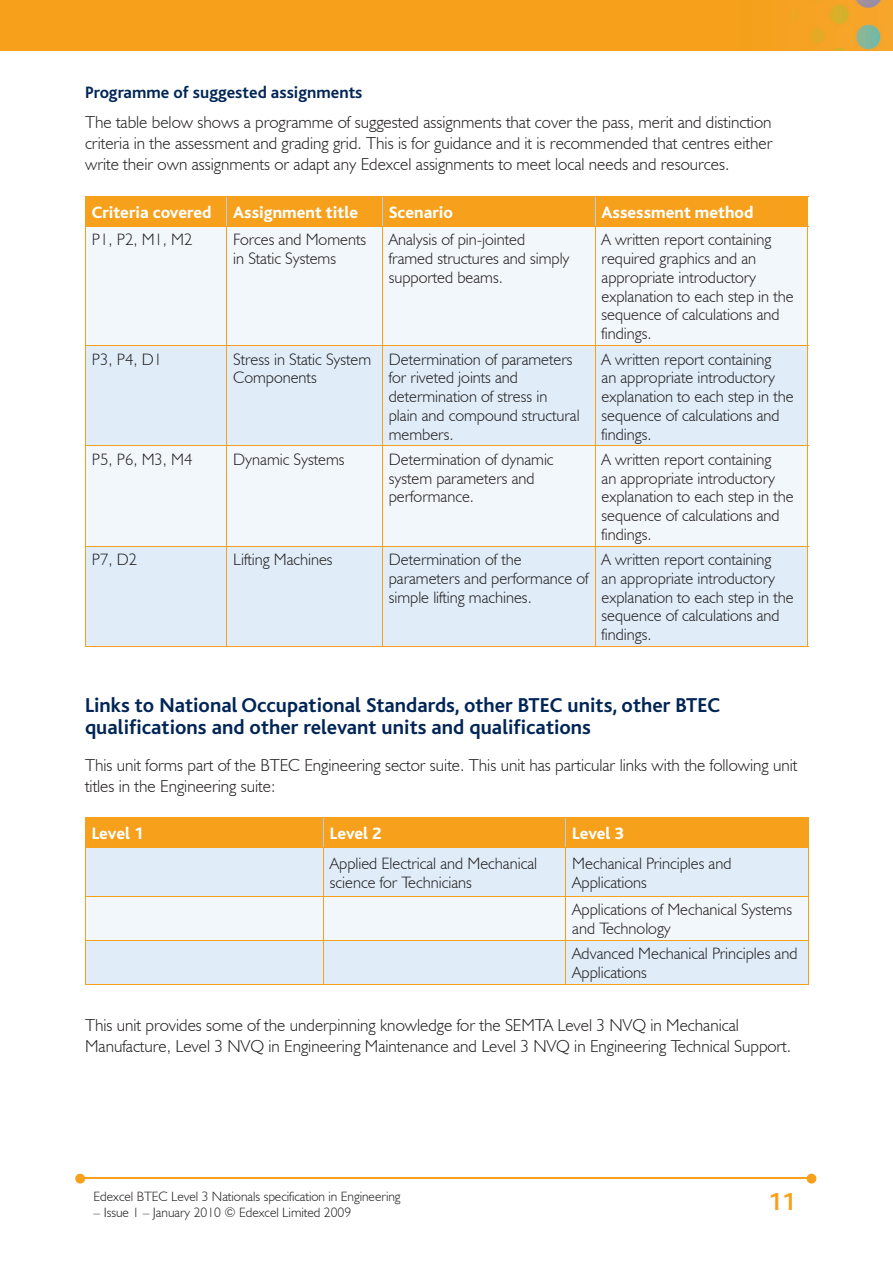
<style>
.page{position:relative;width:893px;height:1263px;background:#fff}
.page>*{position:absolute;margin:0;border:0;box-sizing:border-box;transform-origin:0 0}
.t1{font:700 25.5px "Bliss";color:#f6a01b}
.t2{font:700 21px/22.5px "Bliss";color:#002556}
.t3{font:300 17.25px/21px "Humanist 521 BT";color:#231f20}
.t4{font:800 17.25px "Bliss";color:#fff}
.t5{font:700 17.25px "Bliss";color:#002556}
.t6{font:300 16.5px/18.8px "Humanist 521 BT";color:#231f20}
.t7{font:300 13.5px "Humanist 521 BT";color:#231f20}
</style>
<div class="page">
<img style="left:0;top:0;width:893px;height:51px">
<hr style="left:82px;top:1178px;width:728px;height:1px;background:#f6a01b">
<svg style="left:807px;top:1174px;width:9px;height:9px"></svg>
<svg style="left:75px;top:1174px;width:10px;height:9px"></svg>
<div style="left:86px;top:227px;width:721px;height:118px;background:#f2f7fb"></div>
<svg style="left:86px;top:346px;width:721px;height:300px;fill:#e0edf8"></svg>
<div style="left:85px;top:197px;width:723px;height:29px;background:#f6a01b"></div>
<hr style="left:85px;top:196px;width:142px;height:1px;background:#f6a01b">
<hr style="left:227px;top:196px;width:155px;height:1px;background:#f6a01b">
<hr style="left:382px;top:196px;width:213px;height:1px;background:#f6a01b">
<hr style="left:595px;top:196px;width:213px;height:1px;background:#f6a01b">
<hr style="left:226px;top:227px;width:1px;height:118px;background:#f6a01b">
<hr style="left:382px;top:227px;width:1px;height:118px;background:#f6a01b">
<hr style="left:595px;top:227px;width:1px;height:118px;background:#f6a01b">
<hr style="left:85px;top:227px;width:1px;height:118px;background:#f6a01b">
<hr style="left:807px;top:227px;width:1px;height:118px;background:#f6a01b">
<hr style="left:85px;top:226px;width:142px;height:1px;background:#f6a01b">
<hr style="left:227px;top:226px;width:155px;height:1px;background:#f6a01b">
<hr style="left:382px;top:226px;width:213px;height:1px;background:#f6a01b">
<hr style="left:595px;top:226px;width:213px;height:1px;background:#f6a01b">
<hr style="left:226px;top:346px;width:1px;height:99px;background:#f6a01b">
<hr style="left:382px;top:346px;width:1px;height:99px;background:#f6a01b">
<hr style="left:595px;top:346px;width:1px;height:99px;background:#f6a01b">
<hr style="left:85px;top:346px;width:1px;height:99px;background:#f6a01b">
<hr style="left:807px;top:346px;width:1px;height:99px;background:#f6a01b">
<hr style="left:85px;top:345px;width:142px;height:1px;background:#f6a01b">
<hr style="left:227px;top:345px;width:155px;height:1px;background:#f6a01b">
<hr style="left:382px;top:345px;width:213px;height:1px;background:#f6a01b">
<hr style="left:595px;top:345px;width:213px;height:1px;background:#f6a01b">
<hr style="left:226px;top:446px;width:1px;height:100px;background:#f6a01b">
<hr style="left:382px;top:446px;width:1px;height:100px;background:#f6a01b">
<hr style="left:595px;top:446px;width:1px;height:100px;background:#f6a01b">
<hr style="left:85px;top:446px;width:1px;height:100px;background:#f6a01b">
<hr style="left:807px;top:446px;width:1px;height:100px;background:#f6a01b">
<hr style="left:85px;top:445px;width:142px;height:1px;background:#f6a01b">
<hr style="left:227px;top:445px;width:155px;height:1px;background:#f6a01b">
<hr style="left:382px;top:445px;width:213px;height:1px;background:#f6a01b">
<hr style="left:595px;top:445px;width:213px;height:1px;background:#f6a01b">
<hr style="left:226px;top:547px;width:1px;height:99px;background:#f6a01b">
<hr style="left:382px;top:547px;width:1px;height:99px;background:#f6a01b">
<hr style="left:595px;top:547px;width:1px;height:99px;background:#f6a01b">
<hr style="left:85px;top:646px;width:142px;height:1px;background:#f6a01b">
<hr style="left:227px;top:646px;width:155px;height:1px;background:#f6a01b">
<hr style="left:382px;top:646px;width:213px;height:1px;background:#f6a01b">
<hr style="left:595px;top:646px;width:213px;height:1px;background:#f6a01b">
<hr style="left:85px;top:547px;width:1px;height:99px;background:#f6a01b">
<hr style="left:807px;top:547px;width:1px;height:99px;background:#f6a01b">
<hr style="left:85px;top:546px;width:142px;height:1px;background:#f6a01b">
<hr style="left:227px;top:546px;width:155px;height:1px;background:#f6a01b">
<hr style="left:382px;top:546px;width:213px;height:1px;background:#f6a01b">
<hr style="left:595px;top:546px;width:213px;height:1px;background:#f6a01b">
<div style="left:86px;top:848px;width:722px;height:136px;background:#e0edf8"></div>
<div style="left:86px;top:897px;width:722px;height:43px;background:#f2f7fb"></div>
<div style="left:85px;top:818px;width:724px;height:29px;background:#f6a01b"></div>
<hr style="left:85px;top:817px;width:239px;height:1px;background:#f6a01b">
<hr style="left:324px;top:817px;width:242px;height:1px;background:#f6a01b">
<hr style="left:566px;top:817px;width:243px;height:1px;background:#f6a01b">
<hr style="left:85px;top:848px;width:1px;height:48px;background:#f6a01b">
<hr style="left:85px;top:847px;width:239px;height:1px;background:#f6a01b">
<hr style="left:323px;top:848px;width:1px;height:48px;background:#f6a01b">
<hr style="left:324px;top:847px;width:242px;height:1px;background:#f6a01b">
<hr style="left:566px;top:848px;width:1px;height:48px;background:#f6a01b">
<hr style="left:808px;top:848px;width:1px;height:48px;background:#f6a01b">
<hr style="left:566px;top:847px;width:243px;height:1px;background:#f6a01b">
<hr style="left:85px;top:896px;width:1px;height:44px;background:#f6a01b">
<hr style="left:85px;top:896px;width:239px;height:1px;background:#f6a01b">
<hr style="left:323px;top:896px;width:1px;height:44px;background:#f6a01b">
<hr style="left:324px;top:896px;width:242px;height:1px;background:#f6a01b">
<hr style="left:566px;top:896px;width:1px;height:44px;background:#f6a01b">
<hr style="left:808px;top:896px;width:1px;height:44px;background:#f6a01b">
<hr style="left:566px;top:896px;width:243px;height:1px;background:#f6a01b">
<hr style="left:85px;top:984px;width:239px;height:1px;background:#f6a01b">
<hr style="left:85px;top:940px;width:1px;height:44px;background:#f6a01b">
<hr style="left:85px;top:940px;width:239px;height:1px;background:#f6a01b">
<hr style="left:324px;top:984px;width:242px;height:1px;background:#f6a01b">
<hr style="left:323px;top:940px;width:1px;height:44px;background:#f6a01b">
<hr style="left:324px;top:940px;width:242px;height:1px;background:#f6a01b">
<hr style="left:566px;top:984px;width:243px;height:1px;background:#f6a01b">
<hr style="left:566px;top:940px;width:1px;height:44px;background:#f6a01b">
<hr style="left:808px;top:940px;width:1px;height:44px;background:#f6a01b">
<hr style="left:566px;top:940px;width:243px;height:1px;background:#f6a01b">
<p class="t5" style="left:85px;top:84px;width:279px">Programme of suggested assignments</p>
<p class="t3" style="left:85px;top:112px;width:689px;text-align:justify">The table below shows a programme of suggested assignments that cover the pass, merit and distinction criteria in the assessment and grading grid. This is for guidance and it is recommended that centres either write their own assignments or adapt any Edexcel assignments to meet local needs and resources.</p>
<p class="t4" style="left:92px;top:203px;width:121px">Criteria covered</p>
<p class="t4" style="left:233px;top:203px;width:126px">Assignment title</p>
<p class="t4" style="left:389px;top:203px;width:66px">Scenario</p>
<p class="t4" style="left:602px;top:203px;width:153px">Assessment method</p>
<p class="t6" style="left:92px;top:230px;width:102px">P1, P2, M1, M2</p>
<p class="t6" style="left:233px;top:230px;width:134px">Forces and Moments in Static Systems</p>
<p class="t6" style="left:389px;top:230px;width:182px">Analysis of pin-jointed framed structures and simply supported beams.</p>
<p class="t6" style="left:602px;top:230px;width:194px">A written report containing required graphics and an appropriate introductory explanation to each step in the sequence of calculations and findings.</p>
<p class="t6" style="left:92px;top:349px;width:72px">P3, P4, D1</p>
<p class="t6" style="left:233px;top:349px;width:140px">Stress in Static System<br>Components</p>
<p class="t6" style="left:389px;top:349px;width:192px">Determination of parameters for riveted joints and determination of stress in plain and compound structural members.</p>
<p class="t6" style="left:602px;top:349px;width:194px">A written report containing<br>an appropriate introductory explanation to each step in the sequence of calculations and findings.</p>
<p class="t6" style="left:92px;top:449px;width:102px">P5, P6, M3, M4</p>
<p class="t6" style="left:233px;top:449px;width:113px">Dynamic Systems</p>
<p class="t6" style="left:389px;top:449px;width:166px">Determination of dynamic system parameters and performance.</p>
<p class="t6" style="left:602px;top:449px;width:194px">A written report containing<br>an appropriate introductory explanation to each step in the sequence of calculations and findings.</p>
<p class="t6" style="left:92px;top:550px;width:47px">P7, D2</p>
<p class="t6" style="left:233px;top:550px;width:101px">Lifting Machines</p>
<p class="t6" style="left:389px;top:550px;width:201px">Determination of the parameters and performance of simple lifting machines.</p>
<p class="t6" style="left:602px;top:550px;width:194px">A written report containing<br>an appropriate introductory explanation to each step in the sequence of calculations and findings.</p>
<p class="t2" style="left:85px;top:694px;width:637px">Links to National Occupational Standards, other BTEC units, other BTEC qualifications and other relevant units and qualifications</p>
<p class="t3" style="left:85px;top:754px;width:714px">This unit forms part of the BTEC Engineering sector suite. This unit has particular links with the following unit titles in the Engineering suite:</p>
<p class="t4" style="left:92px;top:825px;width:53px">Level 1</p>
<p class="t4" style="left:330px;top:825px;width:53px">Level 2</p>
<p class="t4" style="left:572px;top:825px;width:53px">Level 3</p>
<p class="t6" style="left:330px;top:853px;width:209px">Applied Electrical and Mechanical science for Technicians</p>
<p class="t6" style="left:572px;top:853px;width:161px">Mechanical Principles and<br>Applications</p>
<p class="t6" style="left:572px;top:900px;width:221px">Applications of Mechanical Systems and Technology</p>
<p class="t6" style="left:572px;top:944px;width:227px">Advanced Mechanical Principles and<br>Applications</p>
<p class="t3" style="left:85px;top:1015px;width:708px">This unit provides some of the underpinning knowledge for the SEMTA Level 3 NVQ in Mechanical<br>Manufacture, Level 3 NVQ in Engineering Maintenance and Level 3 NVQ in Engineering Technical Support.</p>
<p class="t7" style="left:94px;top:1188px;width:309px">Edexcel BTEC Level 3 Nationals specification in Engineering</p>
<p class="t7" style="left:94px;top:1204px;width:259px">– Issue 1 – January 2010 © Edexcel Limited 2009</p>
<h1 class="t1" style="left:768px;top:1189px;width:29px">11</h1>
</div>
